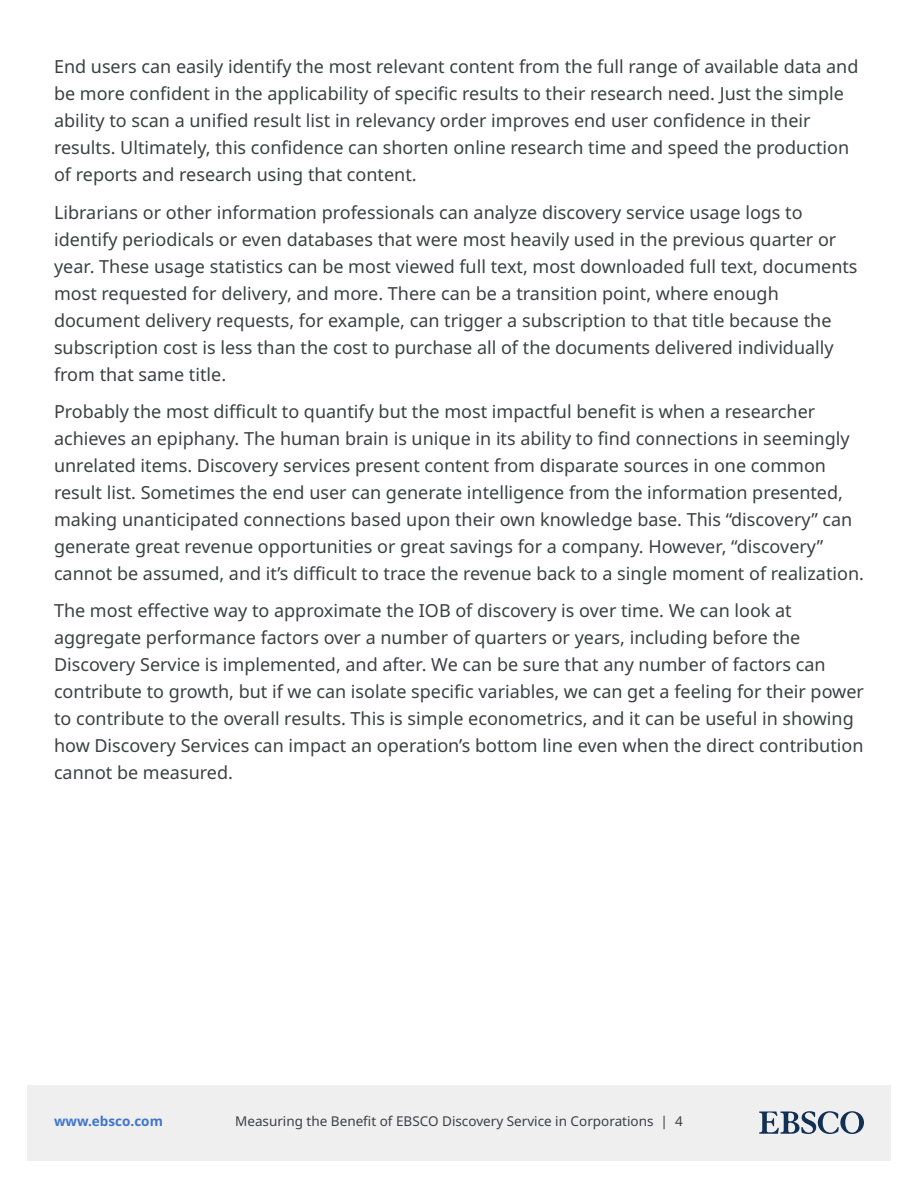
<style>
.page{position:relative;width:918px;height:1188px;background:#fff}
.page>*{position:absolute;margin:0;border:0;box-sizing:border-box;transform-origin:0 0}
.t1{font:18px/27px "Noto Sans";color:#3d3f42}
.t2{font:13.5px "Noto Sans";color:#3d3f42}
.t3{font:700 13.5px "Noto Sans";color:#3e75cf}
</style>
<div class="page">
<div style="left:27px;top:1085px;width:864px;height:76px;background:#efefef"></div>
<svg style="left:759px;top:1111px;width:105px;height:23px"></svg>
<p class="t1" style="left:54px;top:54px;width:806px">End users can easily identify the most relevant content from the full range of available data and be more confident in the applicability of specific results to their research need. Just the simple ability to scan a unified result list in relevancy order improves end user confidence in their results. Ultimately, this confidence can shorten online research time and speed the production of reports and research using that content.</p>
<p class="t1" style="left:54px;top:199px;width:805px">Librarians or other information professionals can analyze discovery service usage logs to identify periodicals or even databases that were most heavily used in the previous quarter or year. These usage statistics can be most viewed full text, most downloaded full text, documents most requested for delivery, and more. There can be a transition point, where enough document delivery requests, for example, can trigger a subscription to that title because the subscription cost is less than the cost to purchase all of the documents delivered individually from that same title.</p>
<p class="t1" style="left:54px;top:398px;width:811px">Probably the most difficult to quantify but the most impactful benefit is when a researcher achieves an epiphany. The human brain is unique in its ability to find connections in seemingly unrelated items. Discovery services present content from disparate sources in one common result list. Sometimes the end user can generate intelligence from the information presented, making unanticipated connections based upon their own knowledge base. This “discovery” can generate great revenue opportunities or great savings for a company. However, “discovery” cannot be assumed, and it’s difficult to trace the revenue back to a single moment of realization.</p>
<p class="t1" style="left:54px;top:597px;width:811px">The most effective way to approximate the IOB of discovery is over time. We can look at aggregate performance factors over a number of quarters or years, including before the Discovery Service is implemented, and after. We can be sure that any number of factors can contribute to growth, but if we can isolate specific variables, we can get a feeling for their power to contribute to the overall results. This is simple econometrics, and it can be useful in showing how Discovery Services can impact an operation’s bottom line even when the direct contribution cannot be measured.</p>
<p class="t3" style="left:54px;top:1111px;width:110px">www.ebsco.com</p>
<p class="t2" style="left:235px;top:1111px;width:449px">Measuring the Benefit of EBSCO Discovery Service in Corporations | 4</p>
</div>
